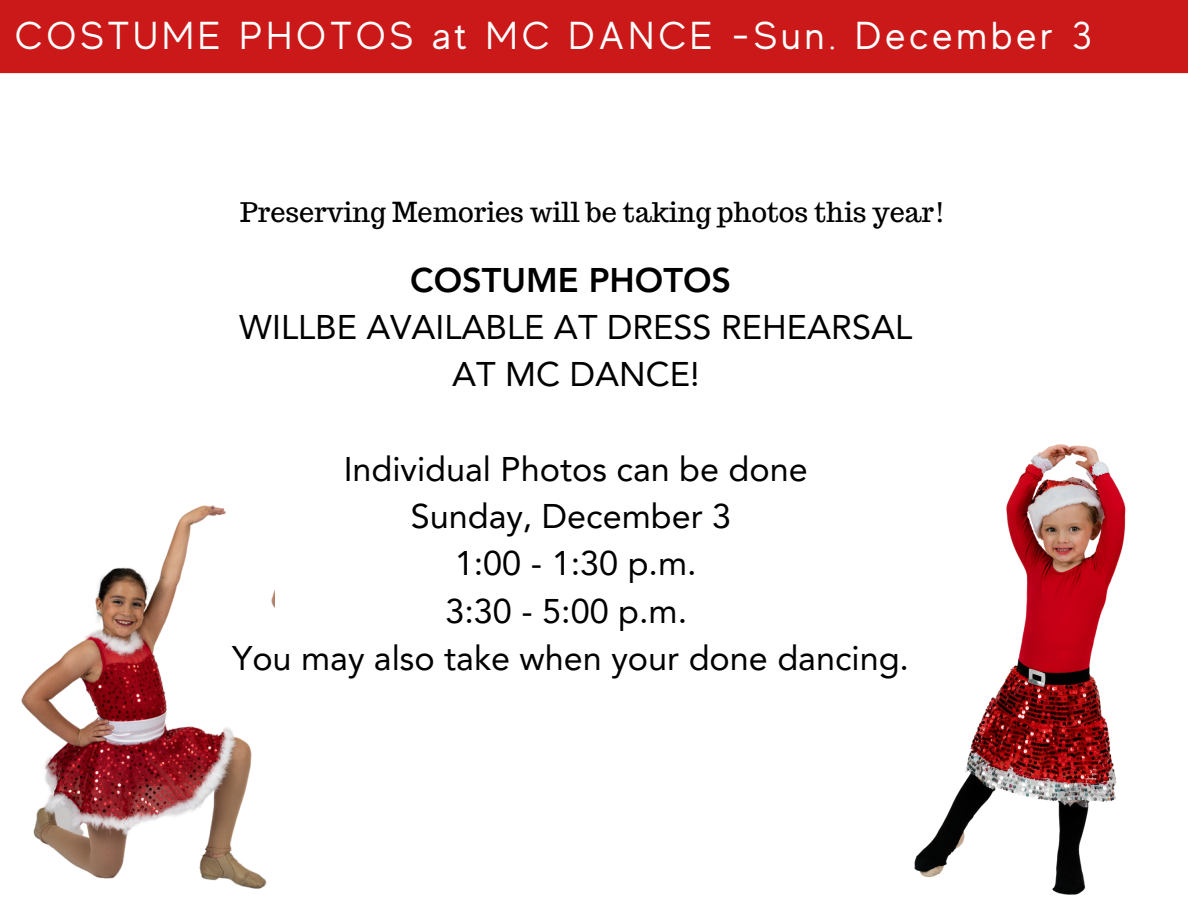
<style>
.page{position:relative;width:1188px;height:918px;background:#fff}
.page>*{position:absolute;margin:0;border:0;box-sizing:border-box;transform-origin:0 0}
.t1{font:38.85px "MADE Evolve Sans";letter-spacing:.105em;color:#fff}
.t2{font:34.2px "Avenir LT Pro";color:#000}
.t3{font:800 34.2px "Avenir LT Pro";color:#000}
.t4{font:27px "Trocchi";color:#000}
</style>
<div class="page">
<div style="left:0;top:0;width:1188px;height:73px;background:#cb1919"></div>
<img style="left:914px;top:444px;width:212px;height:451px">
<img style="left:21px;top:505px;width:253px;height:384px">
<p class="t1" style="left:15px;top:14px;width:1078px">COSTUME PHOTOS at MC DANCE -Sun. December 3</p>
<p class="t4" style="left:240px;top:194px;width:707px">Preserving Memories will be taking photos this year!</p>
<p class="t3" style="left:410px;top:266px;width:322px">COSTUME PHOTOS</p>
<p class="t2" style="left:239px;top:313px;width:674px">WILLBE AVAILABLE AT DRESS REHEARSAL</p>
<p class="t2" style="left:452px;top:361px;width:249px">AT MC DANCE!</p>
<p class="t2" style="left:344px;top:455px;width:466px">Individual Photos can be done</p>
<p class="t2" style="left:411px;top:502px;width:322px">Sunday, December 3</p>
<p class="t2" style="left:455px;top:550px;width:243px">1:00 - 1:30 p.m.</p>
<p class="t2" style="left:445px;top:597px;width:243px">3:30 - 5:00 p.m.</p>
<p class="t2" style="left:232px;top:644px;width:679px">You may also take when your done dancing.</p>
</div>
